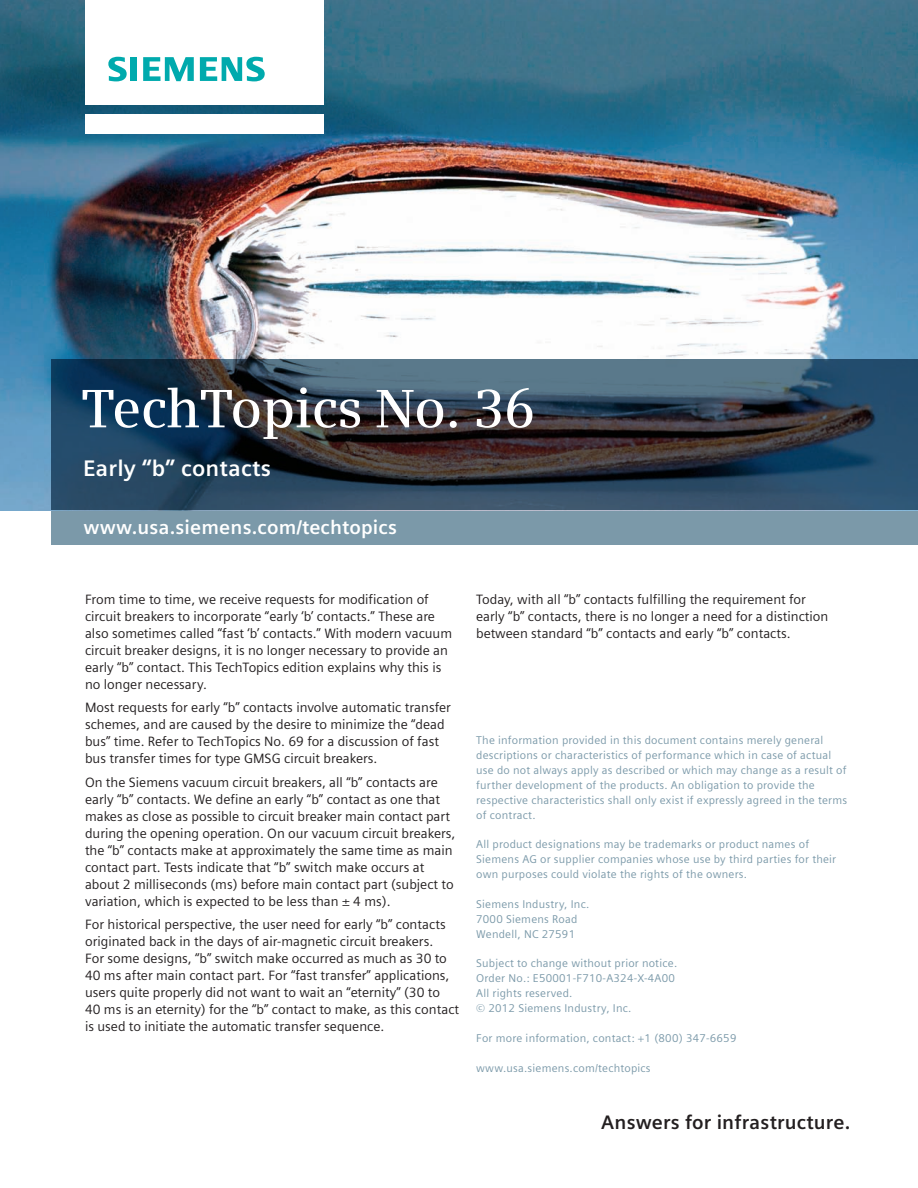
<style>
.page{position:relative;width:918px;height:1188px;background:#fff}
.page>*{position:absolute;margin:0;border:0;box-sizing:border-box;transform-origin:0 0}
.t1{font:600 54px "Siemens Serif";letter-spacing:-.01em;color:#fff}
.t2{font:700 22.5px "Siemens Sans";letter-spacing:.01em;color:#fff}
.t3{font:700 19.5px "Siemens Sans";letter-spacing:.01em;color:#fff}
.t4{font:700 19.5px "Siemens Sans";letter-spacing:.01em;color:#231f20}
.t5{font:13.5px/17px "Siemens Sans";color:#231f20}
.t6{font:11.25px/14.9px "Siemens Sans";letter-spacing:.02em;color:#7b99a9}
</style>
<div class="page">
<div style="left:51px;top:510px;width:867px;height:34px;background:#7b99a9"></div>
<img style="left:0;top:0;width:918px;height:510px">
<svg style="left:51px;top:359px;width:867px;height:151px;background:#2f4253"></svg>
<div style="left:85px;top:114px;width:238px;height:19px;background:#fff"></div>
<div style="left:85px;top:0;width:238px;height:105px;background:#fff"></div>
<svg style="left:108px;top:57px;width:19px;height:24px"></svg>
<div style="left:130px;top:57px;width:7px;height:24px;background:#00aaad"></div>
<svg style="left:143px;top:57px;width:51px;height:24px"></svg>
<svg style="left:200px;top:57px;width:65px;height:24px"></svg>
<h1 class="t1" style="left:82px;top:377px;width:455px">TechTopics No. 36</h1>
<h2 class="t2" style="left:83px;top:456px;width:189px">Early “b” contacts</h2>
<h3 class="t3" style="left:83px;top:516px;width:315px">www.usa.siemens.com/techtopics</h3>
<p class="t5" style="left:85px;top:591px;width:369px">From time to time, we receive requests for modification of circuit breakers to incorporate “early ‘b’ contacts.” These are also sometimes called “fast ‘b’ contacts.” With modern vacuum circuit breaker designs, it is no longer necessary to provide an early “b” contact. This TechTopics edition explains why this is no longer necessary.</p>
<p class="t5" style="left:85px;top:699px;width:367px">Most requests for early “b” contacts involve automatic transfer schemes, and are caused by the desire to minimize the “dead bus” time. Refer to TechTopics No. 69 for a discussion of fast bus transfer times for type GMSG circuit breakers.</p>
<p class="t5" style="left:85px;top:774px;width:372px">On the Siemens vacuum circuit breakers, all “b” contacts are early “b” contacts. We define an early “b” contact as one that makes as close as possible to circuit breaker main contact part during the opening operation. On our vacuum circuit breakers, the “b” contacts make at approximately the same time as main contact part. Tests indicate that “b” switch make occurs at about 2 milliseconds (ms) before main contact part (subject to variation, which is expected to be less than ± 4 ms).</p>
<p class="t5" style="left:85px;top:916px;width:376px">For historical perspective, the user need for early “b” contacts originated back in the days of air-magnetic circuit breakers.<br>For some designs, “b” switch make occurred as much as 30 to 40 ms after main contact part. For “fast transfer” applications, users quite properly did not want to wait an “eternity” (30 to<br>40 ms is an eternity) for the “b” contact to make, as this contact is used to initiate the automatic transfer sequence.</p>
<p class="t5" style="left:476px;top:591px;width:354px">Today, with all “b” contacts fulfilling the requirement for early “b” contacts, there is no longer a need for a distinction between standard “b” contacts and early “b” contacts.</p>
<p class="t6" style="left:476px;top:733px;width:372px">The information provided in this document contains merely general descriptions or characteristics of performance which in case of actual use do not always apply as described or which may change as a result of further development of the products. An obligation to provide the respective characteristics shall only exist if expressly agreed in the terms of contract.</p>
<p class="t6" style="left:476px;top:837px;width:362px">All product designations may be trademarks or product names of<br>Siemens AG or supplier companies whose use by third parties for their own purposes could violate the rights of the owners.</p>
<p class="t6" style="left:476px;top:897px;width:115px">Siemens Industry, Inc.<br>7000 Siemens Road<br>Wendell, NC 27591</p>
<p class="t6" style="left:476px;top:956px;width:203px">Subject to change without prior notice.<br>Order No.: E50001-F710-A324-X-4A00<br>All rights reserved.<br>© 2012 Siemens Industry, Inc.</p>
<p class="t6" style="left:476px;top:1031px;width:262px">For more information, contact: +1 (800) 347-6659</p>
<p class="t6" style="left:476px;top:1060px;width:176px">www.usa.siemens.com/techtopics</p>
<h3 class="t4" style="left:601px;top:1111px;width:251px">Answers for infrastructure.</h3>
</div>
